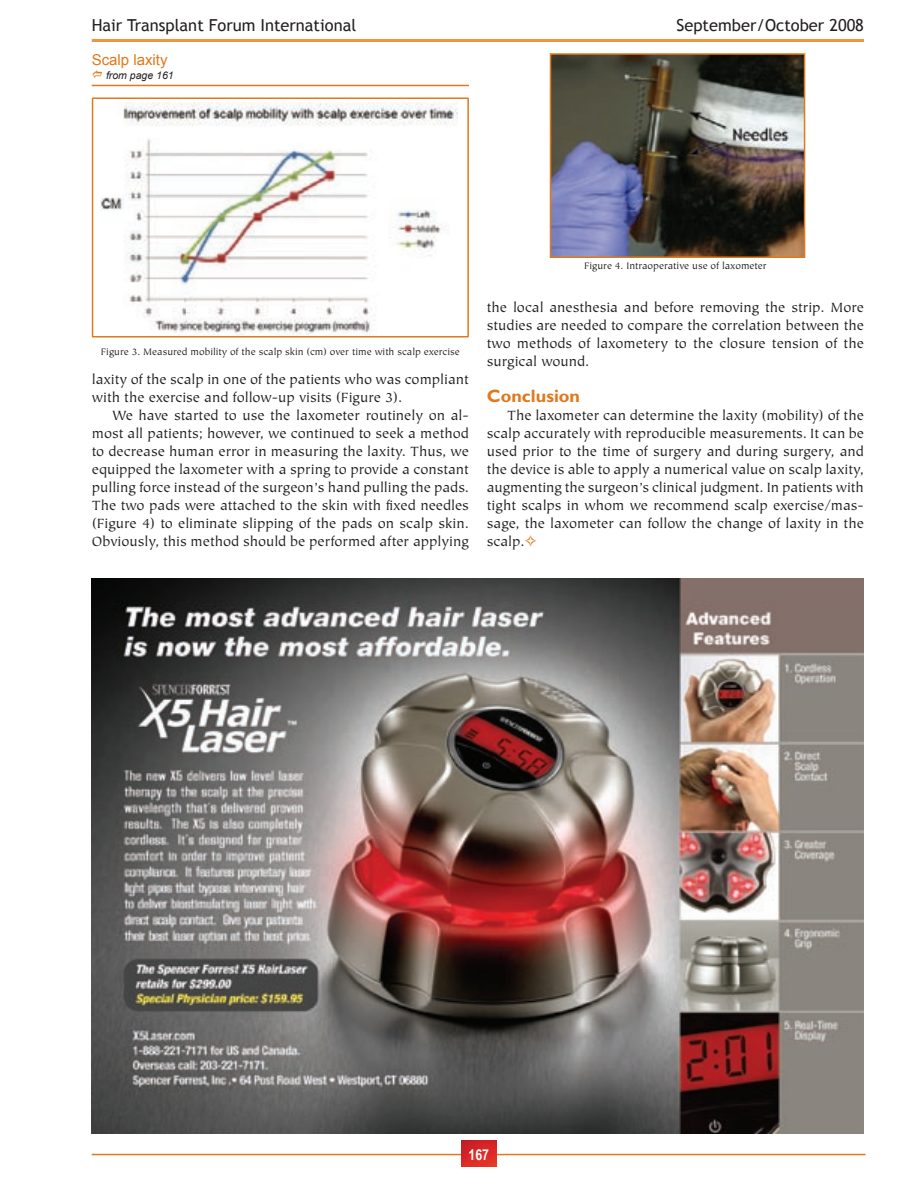
<style>
.page{position:relative;width:918px;height:1188px;background:#fff}
.page>*{position:absolute;margin:0;border:0;box-sizing:border-box;transform-origin:0 0}
.Subhead_1{font:700 18px "Gill Sans";color:#e1781c}
.t1{font:16.5px "Trebuchet MS";color:#231f20}
.Body_text{font:15px/18px "Tiepolo";color:#231f20;text-align:justify}
.t2{font:15px "Arial";color:#e1781c}
.t3{font:700 15px "Arial Narrow";color:#fff}
.t4{font:10.5px "Tiepolo";color:#231f20}
.t5{font:italic 10.5px "Arial";color:#231f20}
.s1{color:#e1781c}
</style>
<div class="page">
<hr style="left:92px;top:1154px;width:774px;height:1px;background:#e1781c">
<img style="left:461px;top:1140px;width:35px;height:26px">
<hr style="left:92px;top:39px;width:772px;height:3px;background:#f7943b">
<hr style="left:92px;top:85px;width:377px;height:1px;background:#e1781c">
<img style="left:100px;top:102px;width:357px;height:233px">
<div style="left:92px;top:98px;width:377px;height:240px;border:2px solid #e1781c"></div>
<img style="left:553px;top:56px;width:249px;height:199px">
<div style="left:550px;top:53px;width:255px;height:205px;border:2px solid #e1781c"></div>
<img style="left:92px;top:579px;width:772px;height:555px">
<p class="t1" style="left:92px;top:16px;width:266px">Hair Transplant Forum International</p>
<p class="t1" style="left:677px;top:16px;width:189px">September/October 2008</p>
<p class="t2" style="left:92px;top:50px;width:77px">Scalp laxity</p>
<p class="t5" style="left:106px;top:69px;width:69px">from page 161</p>
<p class="t4" style="left:101px;top:347px;width:360px">Figure 3. Measured mobility of the scalp skin (cm) over time with scalp exercise</p>
<p class="Body_text" style="left:92px;top:371px;width:379px">laxity of the scalp in one of the patients who was compliant with the exercise and follow-up visits (Figure 3).</p>
<p class="Body_text" style="left:92px;top:407px;width:379px;text-indent:20px">We have started to use the laxometer routinely on al&shy;most all patients; however, we continued to seek a method to decrease human error in measuring the laxity. Thus, we equipped the laxometer with a spring to provide a constant pulling force instead of the surgeon’s hand pulling the pads.<br>The two pads were attached to the skin with fixed needles (Figure 4) to eliminate slipping of the pads on scalp skin.<br>Obviously, this method should be performed after applying</p>
<p class="t4" style="left:584px;top:260px;width:184px">Figure 4. Intraoperative use of laxometer</p>
<p class="Body_text" style="left:487px;top:299px;width:379px">the local anesthesia and before removing the strip. More studies are needed to compare the correlation between the two methods of laxometery to the closure tension of the surgical wound.</p>
<p class="Subhead_1" style="left:487px;top:385px;width:95px">Conclusion</p>
<p class="Body_text" style="left:487px;top:407px;width:379px;text-indent:20px">The laxometer can determine the laxity (mobility) of the scalp accurately with reproducible measurements. It can be used prior to the time of surgery and during surgery, and the device is able to apply a numerical value on scalp laxity, augmenting the surgeon’s clinical judgment. In patients with tight scalps in whom we recommend scalp exercise/mas&shy;sage, the laxometer can follow the change of laxity in the scalp.<span class="s1">✧</span></p>
<p class="t3" style="left:469px;top:1143px;width:22px">167</p>
</div>
